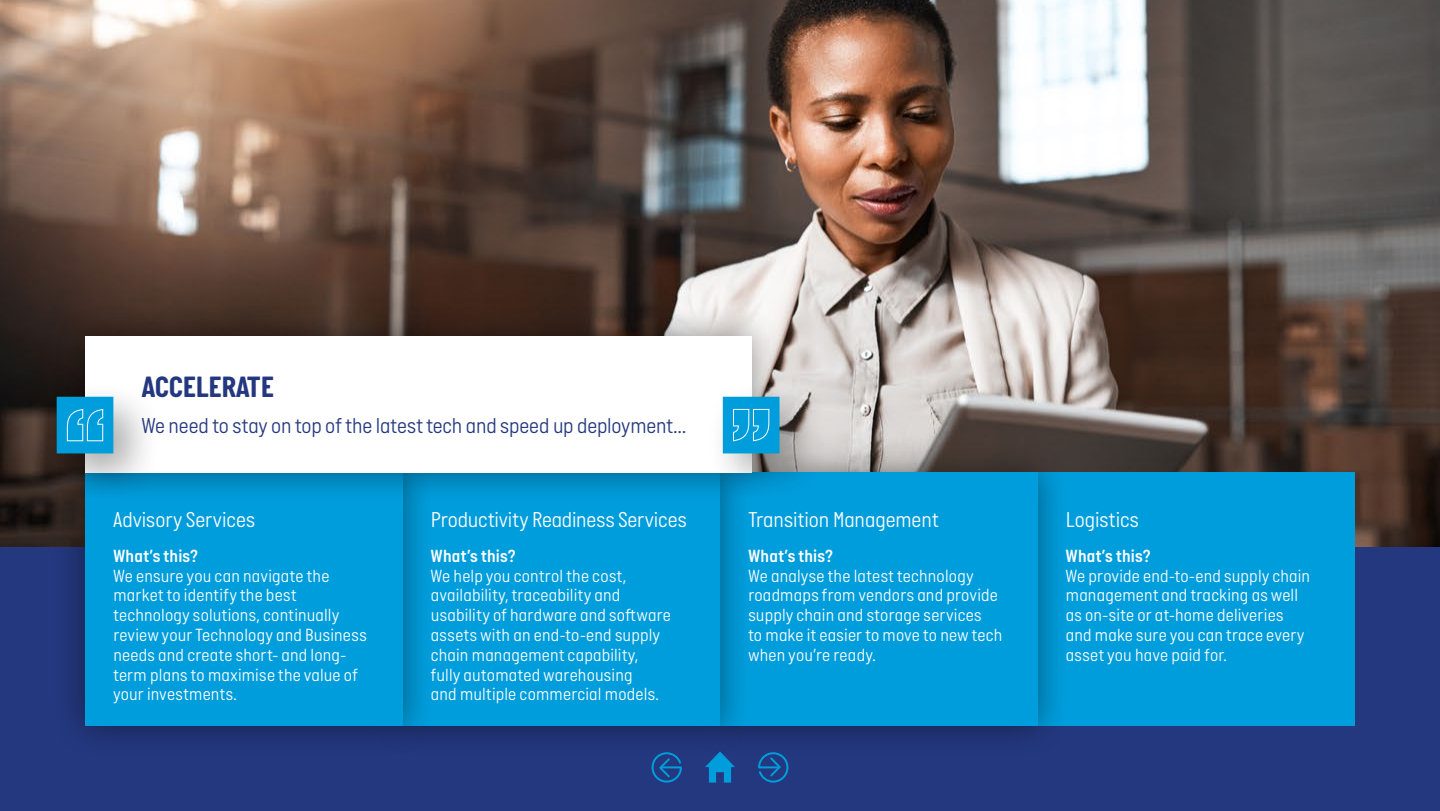
<style>
.page{position:relative;width:1440px;height:811px;background:#24387f}
.page>*{position:absolute;margin:0;border:0;box-sizing:border-box;transform-origin:0 0}
.t1{font:700 30px "Italian Plate No One";letter-spacing:-.005em;color:#24387f}
.t2{font:300 22px "Italian Plate No One";color:#fff}
.t3{font:300 22px "Italian Plate No One";letter-spacing:-.005em;color:#24387f}
.t4{font:300 18px/19.8px "Italian Plate No One";letter-spacing:.01em;color:#fff}
.t5{font:18px "Italian Plate No One D Bd";letter-spacing:.02em;color:#fff}
</style>
<div class="page">
<img style="left:0;top:0;width:1440px;height:547px">
<div style="left:1037px;top:472px;width:318px;height:254px;background:#009ddc"></div>
<div style="left:688px;top:440px;width:381px;height:317px;background:#000;opacity:.45"></div>
<div style="left:720px;top:472px;width:317px;height:254px;background:#009ddc"></div>
<div style="left:371px;top:440px;width:381px;height:317px;background:#000;opacity:.45"></div>
<div style="left:403px;top:472px;width:317px;height:254px;background:#009ddc"></div>
<div style="left:53px;top:440px;width:381px;height:317px;background:#000;opacity:.45"></div>
<div style="left:85px;top:472px;width:318px;height:254px;background:#009ddc"></div>
<div style="left:53px;top:304px;width:730px;height:200px;background:#000;opacity:.45"></div>
<div style="left:85px;top:336px;width:666px;height:136px;background:#fff"></div>
<div style="left:41px;top:381px;width:121px;height:121px;background:#000;opacity:.32"></div>
<div style="left:57px;top:397px;width:56px;height:56px;background:#009ddc"></div>
<svg style="left:66px;top:409px;width:38px;height:33px"></svg>
<div style="left:707px;top:381px;width:121px;height:121px;background:#000;opacity:.32"></div>
<div style="left:723px;top:397px;width:57px;height:56px;background:#009ddc"></div>
<svg style="left:733px;top:408px;width:37px;height:34px"></svg>
<svg style="left:705px;top:751px;width:30px;height:31px"></svg>
<svg style="left:757px;top:751px;width:32px;height:32px"></svg>
<svg style="left:651px;top:751px;width:32px;height:32px"></svg>
<h1 class="t1" style="left:142px;top:371px;width:133px">ACCELERATE</h1>
<p class="t3" style="left:142px;top:413px;width:546px">We need to stay on top of the latest tech and speed up deployment...</p>
<p class="t2" style="left:113px;top:507px;width:143px">Advisory Services</p>
<p class="t5" style="left:113px;top:546px;width:86px">What’s this?</p>
<p class="t4" style="left:113px;top:566px;width:255px">We ensure you can navigate the market to identify the best technology solutions, continually review your Technology and Business needs and create short- and long&shy;term plans to maximise the value of your investments.</p>
<p class="t2" style="left:431px;top:507px;width:257px">Productivity Readiness Services</p>
<p class="t5" style="left:431px;top:546px;width:86px">What’s this?</p>
<p class="t4" style="left:431px;top:566px;width:242px">We help you control the cost, availability, traceability and usability of hardware and software assets with an end-to-end supply chain management capability, fully automated warehousing<br>and multiple commercial models.</p>
<p class="t2" style="left:748px;top:507px;width:192px">Transition Management</p>
<p class="t5" style="left:748px;top:546px;width:86px">What’s this?</p>
<p class="t4" style="left:748px;top:566px;width:256px">We analyse the latest technology roadmaps from vendors and provide supply chain and storage services<br>to make it easier to move to new tech when you’re ready.</p>
<p class="t2" style="left:1066px;top:507px;width:75px">Logistics</p>
<p class="t5" style="left:1066px;top:546px;width:86px">What’s this?</p>
<p class="t4" style="left:1066px;top:566px;width:246px">We provide end-to-end supply chain management and tracking as well as on-site or at-home deliveries and make sure you can trace every asset you have paid for.</p>
</div>
